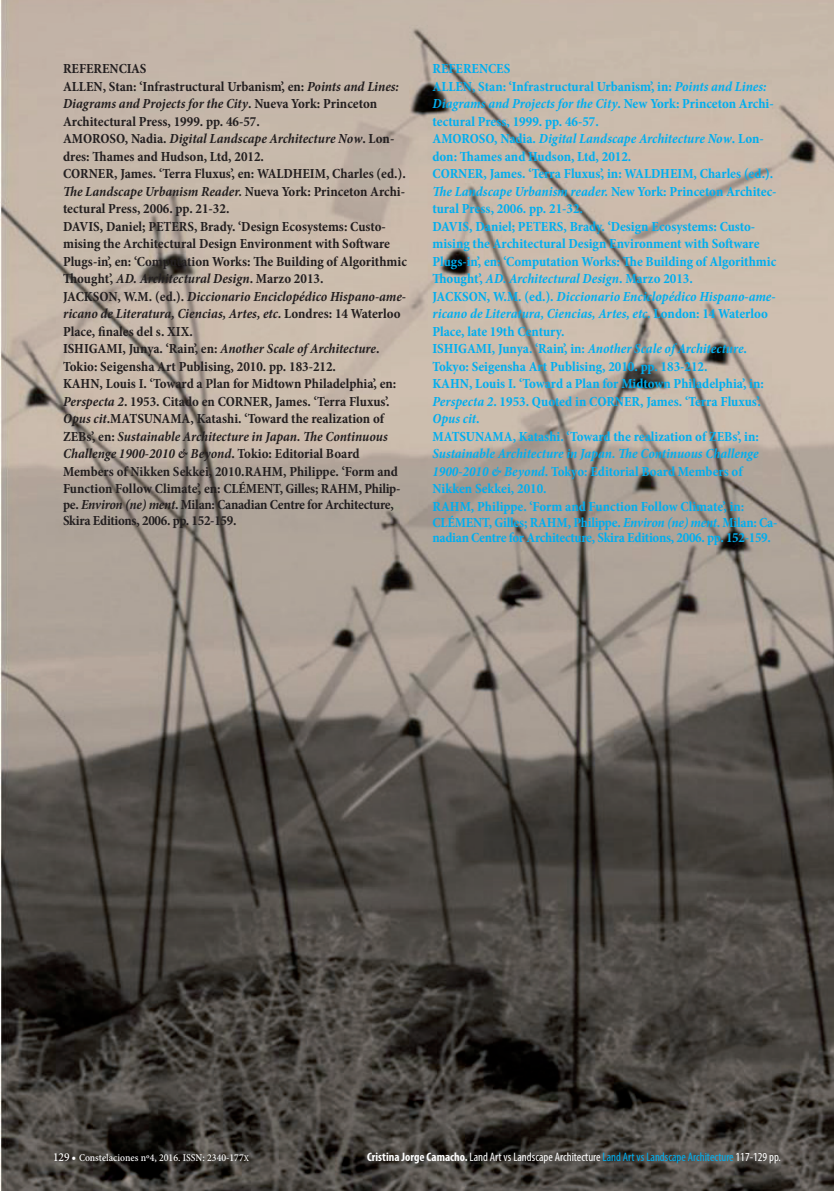
<style>
.page{position:relative;width:834px;height:1191px;background:#fff}
.page>*{position:absolute;margin:0;border:0;box-sizing:border-box;transform-origin:0 0}
.NOTAS_01{font:700 condensed 14px/17.5px "Minion Pro";letter-spacing:-.005em;color:#231f20}
.NOTAS_01-2{font:700 condensed 14px/17.5px "Minion Pro";color:#00aeef}
.NOTAS_01-3{font:italic 700 condensed 14px/17.5px "Minion Pro";letter-spacing:-.005em;color:#231f20}
.NOTAS_01-4{font:italic 700 condensed 14px/17.5px "Minion Pro";letter-spacing:-.005em;color:#00aeef}
.SEGUIMIENTO_AUTOR_TI{font:condensed 12.25px "Myriad Pro";color:#fff}
.TEXTO_GENERAL_INGLÉS{font:10.5px "Minion Pro Medium Cn Capt";color:#fff}
.s1{font-style:italic}
.s2{font-style:normal}
.s3{font-size:12.25px}
.s4{font-size:8.75px}
.s5{font-weight:700}
.s6{color:#00aeef}
</style>
<div class="page">
<img style="left:0;top:0;width:833px;height:1191px">
<p class="NOTAS_01" style="left:63px;top:60px;width:85px">REFERENCIAS</p>
<p class="NOTAS_01" style="left:63px;top:77px;width:337px">ALLEN, Stan: ‘Infrastructural Urbanism’, en: <span class="s1">Points and Lines:<br>Diagrams and Projects for the City</span>. Nueva York: Princeton<br>Architectural Press, 1999. pp. 46-57.</p>
<p class="NOTAS_01" style="left:63px;top:130px;width:333px">AMOROSO, Nadia. <span class="s1">Digital Landscape Architecture Now</span>. Lon&shy;dres: Thames and Hudson, Ltd, 2012.</p>
<p class="NOTAS_01" style="left:63px;top:165px;width:344px;text-align:justify">CORNER, James. ‘Terra Fluxus’, en: WALDHEIM, Charles (ed.).<br><span class="s1">The Landscape Urbanism Reader.</span> Nueva York: Princeton Archi&shy;tectural Press, 2006. pp. 21-32.</p>
<p class="NOTAS_01" style="left:63px;top:217px;width:345px">DAVIS, Daniel; PETERS, Brady. ‘Design Ecosystems: Custo&shy;mising the Architectural Design Environment with Software Plugs-in’, en: ‘Computation Works: The Building of Algorithmic Thought’, <span class="s1">AD. Architectural Design</span>. Marzo 2013.</p>
<p class="NOTAS_01-3" style="left:63px;top:287px;width:344px"><span class="s2">JACKSON, W.M. (ed.).</span> Diccionario Enciclopédico Hispano-ame&shy;ricano de Literatura, Ciencias, Artes, etc. <span class="s2">Londres: 14 Waterloo<br>Place, finales del s. XIX.</span></p>
<p class="NOTAS_01" style="left:63px;top:340px;width:318px">ISHIGAMI, Junya. ‘Rain’, en: <span class="s1">Another Scale of Architecture</span>.<br>Tokio: Seigensha Art Publising, 2010. pp. 183-212.</p>
<p class="NOTAS_01" style="left:63px;top:375px;width:339px">KAHN, Louis I. ‘Toward a Plan for Midtown Philadelphia’, en:<br><span class="s1">Perspecta 2</span>. 1953. Citado en CORNER, James. ‘Terra Fluxus’.<br><span class="s1">Opus cit</span>.MATSUNAMA, Katashi. ‘Toward the realization of ZEBs’, en: <span class="s1">Sustainable Architecture in Japan. The Continuous Challenge 1900-2010 &amp; Beyond</span>. Tokio: Editorial Board Members of Nikken Sekkei, 2010.RAHM, Philippe. ‘Form and Function Follow Climate’, en: CLÉMENT, Gilles; RAHM, Philip-</p>
<p class="NOTAS_01" style="left:63px;top:497px;width:332px;line-height:15.8px">pe. <span class="s1">Environ (ne) ment</span>. Milan: Canadian Centre for Architecture,<br>Skira Editions, 2006. pp. 152-159.</p>
<p class="NOTAS_01-2" style="left:432px;top:60px;width:79px">REFERENCES</p>
<p class="NOTAS_01-2" style="left:432px;top:77px;width:343px">ALLEN, Stan: ‘Infrastructural Urbanism’, in: <span class="s1">Points and Lines:<br>Diagrams and Projects for the City</span>. New York: Princeton Archi&shy;tectural Press, 1999. pp. 46-57.</p>
<p class="NOTAS_01-2" style="left:432px;top:130px;width:333px">AMOROSO, Nadia. <span class="s1">Digital Landscape Architecture Now</span>. Lon&shy;don: Thames and Hudson, Ltd, 2012.</p>
<p class="NOTAS_01-2" style="left:432px;top:165px;width:345px">CORNER, James. ‘Terra Fluxus’, in: WALDHEIM, Charles (ed.).<br><span class="s1">The Landscape Urbanism reader.</span> New York: Princeton Architec&shy;tural Press, 2006. pp. 21-32.</p>
<p class="NOTAS_01-2" style="left:432px;top:217px;width:345px">DAVIS, Daniel; PETERS, Brady. ‘Design Ecosystems: Custo&shy;mising the Architectural Design Environment with Software Plugs-in’, en: ‘Computation Works: The Building of Algorithmic Thought’, <span class="s1">AD. Architectural Design</span>. Marzo 2013.</p>
<p class="NOTAS_01-4" style="left:432px;top:287px;width:344px"><span class="s2">JACKSON, W.M. (ed.).</span> Diccionario Enciclopédico Hispano-ame&shy;ricano de Literatura, Ciencias, Artes, etc. <span class="s2">London: 14 Waterloo<br>Place, late 19th Century.</span></p>
<p class="NOTAS_01-2" style="left:432px;top:340px;width:316px">ISHIGAMI, Junya. ‘Rain’, in: <span class="s1">Another Scale of Architecture</span>.<br>Tokyo: Seigensha Art Publising, 2010. pp. 183-212.</p>
<p class="NOTAS_01-2" style="left:432px;top:375px;width:333px">KAHN, Louis I. ‘Toward a Plan for Midtown Philadelphia’, in:<br><span class="s1">Perspecta 2</span>. 1953. Quoted in CORNER, James. ‘Terra Fluxus’.<br><span class="s1">Opus cit</span>.</p>
<p class="NOTAS_01-2" style="left:432px;top:427px;width:328px">MATSUNAMA, Katashi. ‘Toward the realization of ZEBs’, in:<br><span class="s1">Sustainable Architecture in Japan. The Continuous Challenge 1900-2010 &amp; Beyond</span>. Tokyo: Editorial Board Members of Nikken Sekkei, 2010.</p>
<p class="NOTAS_01-2" style="left:432px;top:498px;width:346px;line-height:15.8px">RAHM, Philippe. ‘Form and Function Follow Climate’, in:<br>CLÉMENT, Gilles; RAHM, Philippe. <span class="s1">Environ (ne) ment</span>. Milan: Ca&shy;nadian Centre for Architecture, Skira Editions, 2006. pp. 152-159.</p>
<p class="TEXTO_GENERAL_INGLÉS" style="left:53px;top:1150px;width:197px"><span class="s3">129 •</span> Constelaciones nº4, 2016. ISSN: 2340-177<span class="s4">X</span></p>
<p class="SEGUIMIENTO_AUTOR_TI" style="left:367px;top:1149px;width:415px"><span class="s5">Cristina Jorge Camacho.</span> Land Art vs Landscape Architecture <span class="s6">Land Art vs Landscape Architecture</span> 117-129 pp.</p>
</div>
